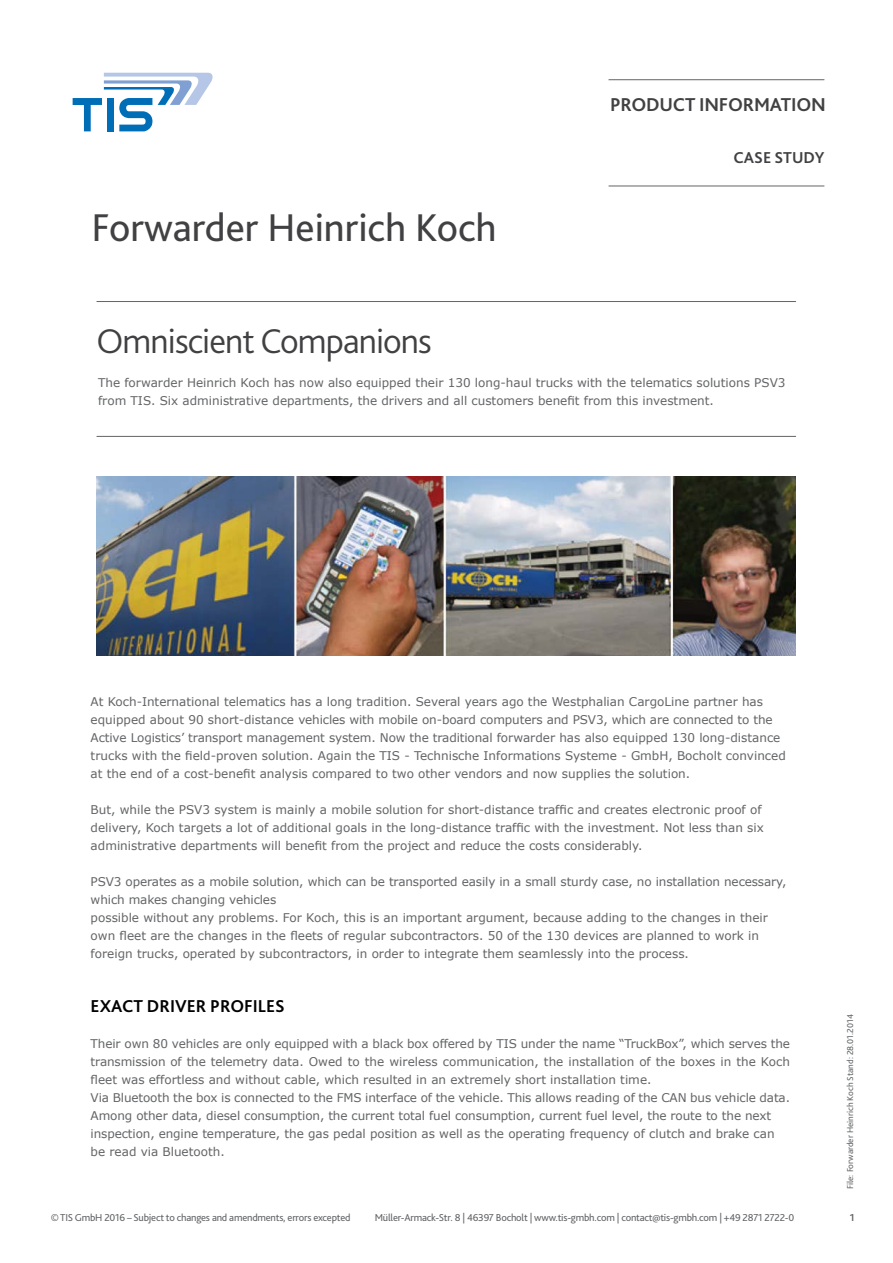
<style>
.page{position:relative;width:893px;height:1263px;background:#fff}
.page>*{position:absolute;margin:0;border:0;box-sizing:border-box;transform-origin:0 0}
.t1{font:40.5px "Bliss 2";color:#414042}
.t2{font:300 36px "Bliss 2";letter-spacing:-.025em;color:#414042}
.t3{font:700 19.5px "Bliss 2";letter-spacing:-.01em;color:#414042}
.t4{font:700 18px "Bliss 2";color:#000}
.t5{font:700 16.5px "Bliss 2";color:#414042}
.t6{font:12px/18px "Verdana";color:#636466}
.t7{font:10.5px "Bliss 2";letter-spacing:-.02em;color:#636466}
.t8{font:700 10.5px "Bliss 2";color:#636466}
.t9{font:9px "Bliss 2";color:#636466}
</style>
<div class="page">
<svg style="left:73px;top:73px;width:140px;height:58px"></svg>
<hr style="left:609px;top:79px;width:215px;height:1px;background:#636466">
<hr style="left:609px;top:186px;width:215px;height:1px;background:#636466">
<hr style="left:97px;top:301px;width:699px;height:1px;background:#636466">
<hr style="left:97px;top:436px;width:699px;height:1px;background:#636466">
<img style="left:96px;top:476px;width:699px;height:179px">
<h3 class="t3" style="left:610px;top:92px;width:217px">PRODUCT INFORMATION</h3>
<h1 class="t1" style="left:92px;top:203px;width:407px">Forwarder Heinrich Koch</h1>
<h3 class="t5" style="left:734px;top:147px;width:92px">CASE STUDY</h3>
<h2 class="t2" style="left:97px;top:319px;width:337px">Omniscient Companions</h2>
<p class="t6" style="left:98px;top:373px;width:689px">The forwarder Heinrich Koch has now also equipped their 130 long-haul trucks with the telematics solutions PSV3 from TIS. Six administrative departments, the drivers and all customers benefit from this investment.</p>
<p class="t6" style="left:91px;top:692px;width:697px">At Koch-International telematics has a long tradition. Several years ago the Westphalian CargoLine partner has equipped about 90 short-distance vehicles with mobile on-board computers and PSV3, which are connected to the Active Logistics’ transport management system. Now the traditional forwarder has also equipped 130 long-distance trucks with the field-proven solution. Again the TIS - Technische Informations Systeme - GmbH, Bocholt convinced at the end of a cost-benefit analysis compared to two other vendors and now supplies the solution.</p>
<p class="t6" style="left:91px;top:800px;width:675px">But, while the PSV3 system is mainly a mobile solution for short-distance traffic and creates electronic proof of delivery, Koch targets a lot of additional goals in the long-distance traffic with the investment. Not less than six administrative departments will benefit from the project and reduce the costs considerably.</p>
<p class="t6" style="left:91px;top:872px;width:697px">PSV3 operates as a mobile solution, which can be transported easily in a small sturdy case, no installation necessary, which makes changing vehicles<br>possible without any problems. For Koch, this is an important argument, because adding to the changes in their own fleet are the changes in the fleets of regular subcontractors. 50 of the 130 devices are planned to work in foreign trucks, operated by subcontractors, in order to integrate them seamlessly into the process.</p>
<h3 class="t4" style="left:91px;top:994px;width:195px">EXACT DRIVER PROFILES</h3>
<p class="t6" style="left:91px;top:1034px;width:701px">Their own 80 vehicles are only equipped with a black box offered by TIS under the name “TruckBox”, which serves the transmission of the telemetry data. Owed to the wireless communication, the installation of the boxes in the Koch fleet was effortless and without cable, which resulted in an extremely short installation time.<br>Via Bluetooth the box is connected to the FMS interface of the vehicle. This allows reading of the CAN bus vehicle data.<br>Among other data, diesel consumption, the current total fuel consumption, current fuel level, the route to the next inspection, engine temperature, the gas pedal position as well as the operating frequency of clutch and brake can be read via Bluetooth.</p>
<p class="t9" style="left:844px;top:1189px;width:176px;rotate:-90deg">File: Forwarder Heinrich Koch Stand: 28.01.2014</p>
<p class="t7" style="left:51px;top:1210px;width:301px">© TIS GmbH 2016 – Subject to changes and amendments, errors excepted</p>
<p class="t7" style="left:375px;top:1210px;width:421px">Müller-Armack-Str. 8 | 46397 Bocholt | www.tis-gmbh.com | contact@tis-gmbh.com | +49 2871 2722-0</p>
<p class="t8" style="left:850px;top:1211px;width:6px">1</p>
</div>
